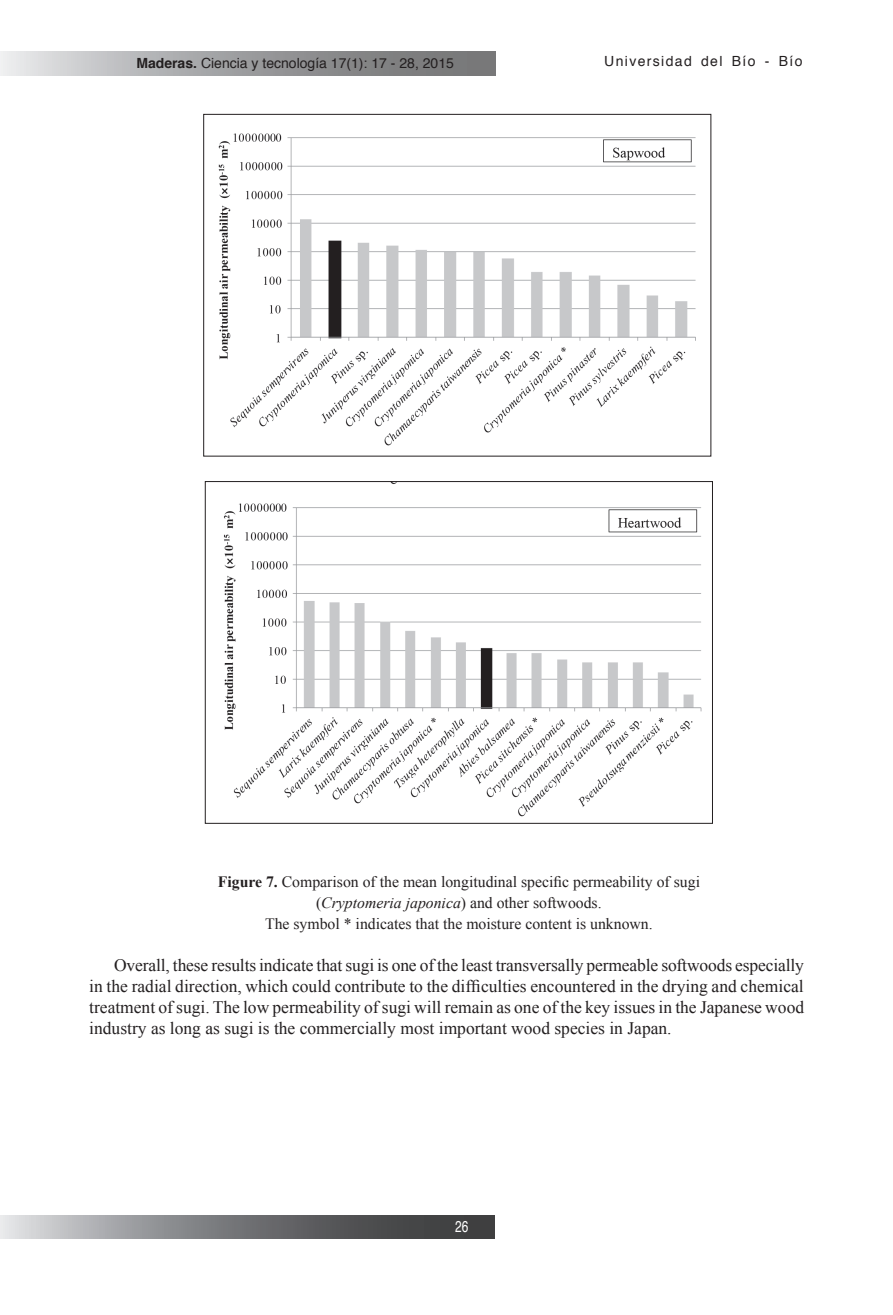
<style>
.page{position:relative;width:893px;height:1315px;background:#fff}
.page>*{position:absolute;margin:0;border:0;box-sizing:border-box;transform-origin:0 0}
.t1{font:17.5px/21px "Times New Roman";color:#231f20;text-align:justify}
.t2{font:15.75px/21px "Times New Roman";color:#231f20;text-align:center}
.t3{font:15.75px "Helvetica";color:#fff;scale:.75 1}
.t4{font:14px "Helvetica";color:#231f20}
.t5{font:14px "Helvetica";letter-spacing:.095em;color:#231f20}
.s1{font-weight:700}
.s2{font-style:italic}
</style>
<div class="page">
<svg style="left:0;top:1215px;width:495px;height:24px;background:#7a7b7d"></svg>
<svg style="left:0;top:51px;width:495px;height:24px;background:#a2a3a4"></svg>
<img style="left:224px;top:483px;width:478px;height:334px">
<img style="left:218px;top:133px;width:478px;height:313px">
<p class="t4" style="left:136px;top:52px;width:319px"><span class="s1">Maderas.</span> Ciencia y tecnología 17(1): 17 - 28, 2015</p>
<p class="t5" style="left:604px;top:51px;width:200px">Universidad del Bío - Bío</p>
<p class="t2" style="left:218px;top:870px;width:484px"><span class="s1">Figure 7.</span> Comparison of the mean longitudinal specific permeability of sugi (<span class="s2">Cryptomeria japonica</span>) and other softwoods.<br>The symbol * indicates that the moisture content is unknown.</p>
<p class="t1" style="left:89px;top:954px;width:716px;text-indent:25px">Overall, these results indicate that sugi is one of the least transversally permeable softwoods especially in the radial direction, which could contribute to the difficulties encountered in the drying and chemical treatment of sugi. The low permeability of sugi will remain as one of the key issues in the Japanese wood industry as long as sugi is the commercially most important wood species in Japan.</p>
<p class="t3" style="left:455px;top:1213px;width:19px">26</p>
</div>
